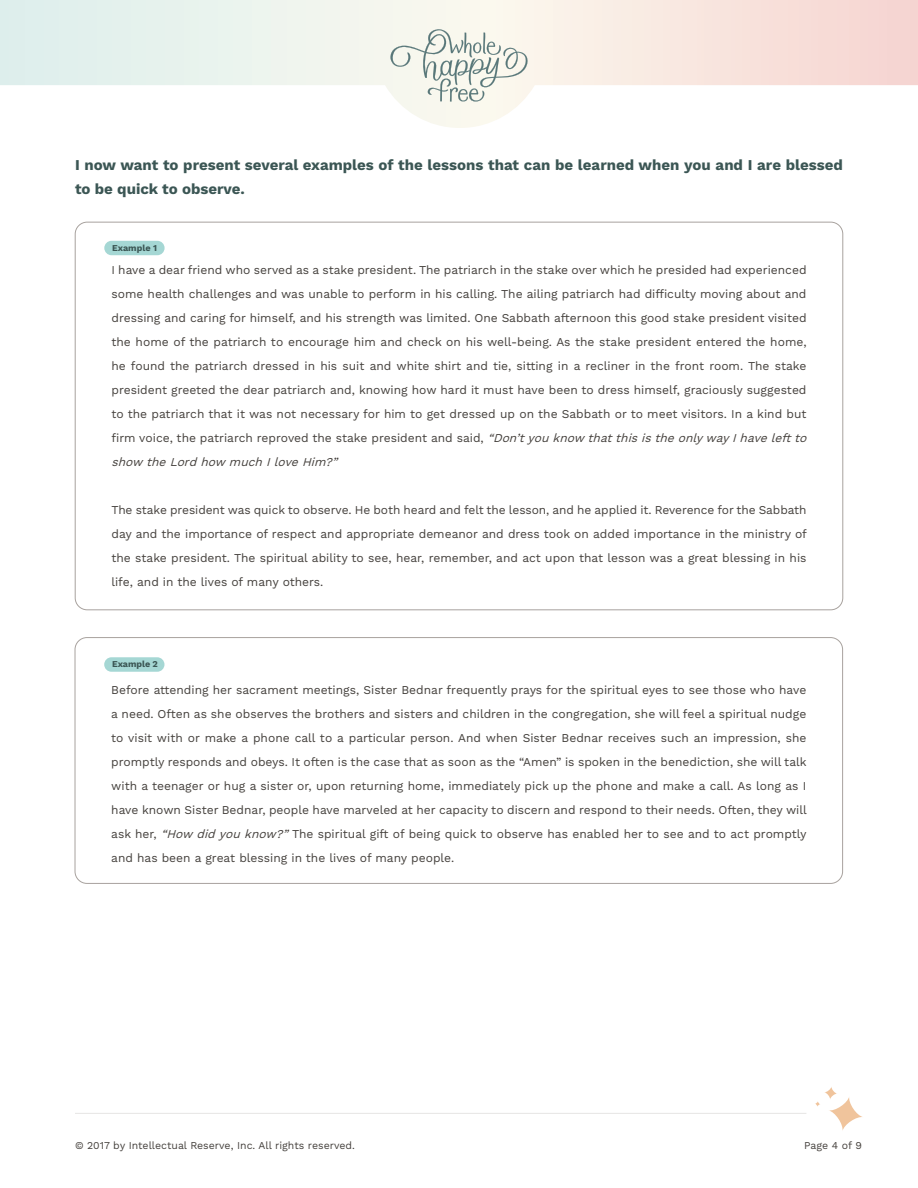
<style>
.page{position:relative;width:918px;height:1188px;background:#fff}
.page>*{position:absolute;margin:0;border:0;box-sizing:border-box;transform-origin:0 0}
.t1{font:700 15px/24px "Work Sans";color:#3b5654}
.t2{font:12px/24px "Work Sans";color:#44403c;text-align:justify}
.t3{font:10.5px "Work Sans";color:#44403c}
.t4{font:700 9px "Work Sans";color:#3b5654}
.s1{font-style:italic}
</style>
<div class="page">
<svg style="left:0;top:0;width:918px;height:128px"></svg>
<svg style="left:390px;top:29px;width:138px;height:73px;background:#e0e4dc"></svg>
<hr style="left:75px;top:1113px;width:731px;height:1px;background:#e7e5e4">
<svg style="left:828px;top:1096px;width:35px;height:35px"></svg>
<svg style="left:824px;top:1086px;width:13px;height:14px"></svg>
<svg style="left:815px;top:1101px;width:5px;height:6px"></svg>
<div style="left:75px;top:637px;width:768px;height:247px;border:1px solid #a8a29e;border-radius:12px"></div>
<div style="left:104px;top:241px;width:61px;height:14px;background:#a5d7d4;border-radius:7px"></div>
<div style="left:104px;top:657px;width:60px;height:15px;background:#a5d7d4;border-radius:7px"></div>
<p class="t1" style="left:75px;top:153px;width:769px">I now want to present several examples of the lessons that can be learned when you and I are blessed to be quick to observe.</p>
<p class="t4" style="left:112px;top:243px;width:46px">Example 1</p>
<p class="t2" style="left:111px;top:259px;width:701px;text-align:left">I have a dear friend who served as a stake president. The patriarch in the stake over which he presided had experienced some health challenges and was unable to perform in his calling. The ailing patriarch had difficulty moving about and dressing and caring for himself, and his strength was limited. One Sabbath afternoon this good stake president visited the home of the patriarch to encourage him and check on his well-being. As the stake president entered the home, he found the patriarch dressed in his suit and white shirt and tie, sitting in a recliner in the front room. The stake president greeted the dear patriarch and, knowing how hard it must have been to dress himself, graciously suggested to the patriarch that it was not necessary for him to get dressed up on the Sabbath or to meet visitors. In a kind but firm voice, the patriarch reproved the stake president and said, <span class="s1">“Don’tyouknow thatthisistheonlywayIhaveleftto show theLordhow muchIloveHim?”</span></p>
<p class="t2" style="left:111px;top:499px;width:697px">The stake president was quick to observe. He both heard and felt the lesson, and he applied it. Reverence for the Sabbath day and the importance of respect and appropriate demeanor and dress took on added importance in the ministry of the stake president. The spiritual ability to see, hear, remember, and act upon that lesson was a great blessing in his life, and in the lives of many others.</p>
<p class="t4" style="left:112px;top:659px;width:47px">Example 2</p>
<p class="t2" style="left:111px;top:678px;width:697px">Before attending her sacrament meetings, Sister Bednar frequently prays for the spiritual eyes to see those who have a need. Often as she observes the brothers and sisters and children in the congregation, she will feel a spiritual nudge to visit with or make a phone call to a particular person. And when Sister Bednar receives such an impression, she promptly responds and obeys. It often is the case that as soon as the “Amen” is spoken in the benediction, she will talk with a teenager or hug a sister or, upon returning home, immediately pick up the phone and make a call. As long as I have known Sister Bednar, people have marveled at her capacity to discern and respond to their needs. Often, they will ask her, <span class="s1">“How didyouknow?”</span>The spiritual gift of being quick to observe has enabled her to see and to act promptly and has been a great blessing in the lives of many people.</p>
<p class="t3" style="left:75px;top:1140px;width:282px">© 2017 by Intellectual Reserve, Inc. All rights reserved.</p>
<p class="t3" style="left:804px;top:1140px;width:59px">Page 4 of 9</p>
</div>
